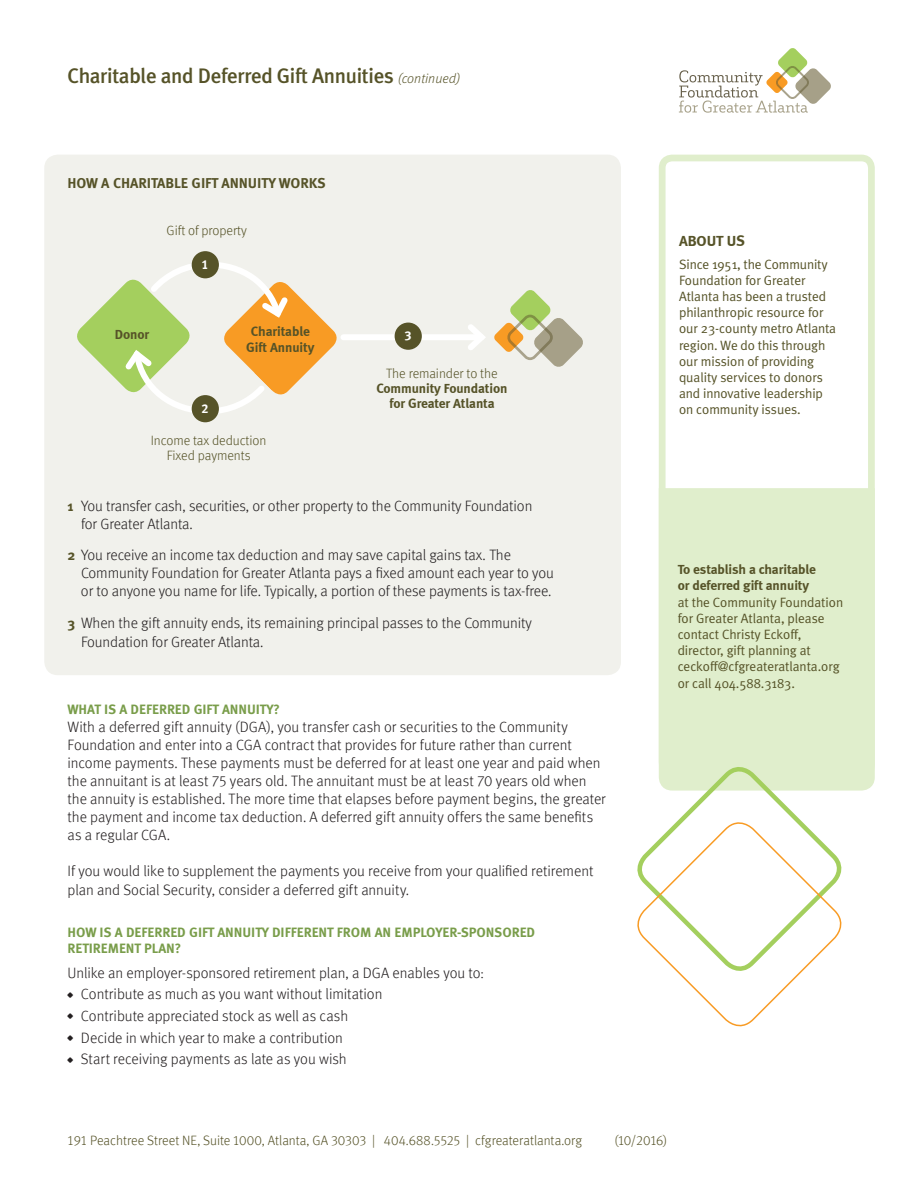
<style>
.page{position:relative;width:918px;height:1188px;background:#fff}
.page>*{position:absolute;margin:0;border:0;box-sizing:border-box;transform-origin:0 0}
.t1{font:500 21px "Meta Plus";letter-spacing:-.015em;color:#565328}
.t2{font:15px/18px "Meta Light LF";letter-spacing:-.005em;color:#231f20}
.t3{font:15px "Meta Bold LF";letter-spacing:-.005em;color:#565328}
.t4{font:14.25px "Meta Bold Caps";letter-spacing:-.005em;color:#565328}
.t5{font:13.5px/16.2px "Meta Plus Normal";letter-spacing:-.005em;color:#565328}
.t6{font:13.5px/15px "Meta Light LF";letter-spacing:-.005em;color:#565328;text-align:center}
.t7{font:13.5px/15px "Meta Bold LF";letter-spacing:-.005em;color:#565328;text-align:center}
.t8{font:13.5px/16.2px "Meta Bold Caps";letter-spacing:-.005em;color:#799d4a}
.t9{font:12.9px "Meta Bold LF";color:#fff}
.s1{font-family:"Meta OT";font-weight:300;font-style:italic;font-size:13.5px}
.s2{font-family:"Meta Bold Caps";font-size:14.25px;color:#565328}
</style>
<div class="page">
<div style="left:44px;top:155px;width:577px;height:520px;background:#f1f1ec;border-radius:14px"></div>
<div style="left:343px;top:334px;width:139px;height:6px;background:#fff"></div>
<div style="left:395px;top:323px;width:27px;height:27px;background:#565328;border-radius:50%"></div>
<svg style="left:468px;top:290px;width:115px;height:77px"></svg>
<div style="left:667px;top:488px;width:200px;height:295px;background:#e0eecc"></div>
<div style="left:659px;top:155px;width:216px;height:636px;border:7px solid #e0eecc;border-radius:10px"></div>
<svg style="left:658px;top:762px;width:188px;height:54px"></svg>
<svg style="left:679px;top:48px;width:152px;height:65px"></svg>
<svg style="left:637px;top:816px;width:205px;height:211px"></svg>
<svg style="left:77px;top:259px;width:260px;height:158px"></svg>
<div style="left:192px;top:251px;width:27px;height:27px;background:#565328;border-radius:50%"></div>
<div style="left:192px;top:395px;width:27px;height:27px;background:#565328;border-radius:50%"></div>
<h1 class="t1" style="left:68px;top:64px;width:394px">Charitable and Deferred Gift Annuities <span class="s1">(continued)</span></h1>
<p class="t4" style="left:68px;top:175px;width:260px">HOW A CHARITABLE GIFT ANNUITY WORKS</p>
<p class="t6" style="left:167px;top:223px;width:82px">Gift of property</p>
<p class="t9" style="left:201px;top:257px;width:9px">1</p>
<p class="t7" style="left:246px;top:324px;width:70px;line-height:15.8px">Charitable<br>Gift Annuity</p>
<p class="t7" style="left:115px;top:327px;width:36px">Donor</p>
<p class="t9" style="left:404px;top:328px;width:9px">3</p>
<p class="t9" style="left:201px;top:400px;width:9px">2</p>
<p class="t6" style="left:151px;top:432px;width:117px">Income tax deduction<br>Fixed payments</p>
<p class="t6" style="left:386px;top:365px;width:113px">The remainder to the</p>
<p class="t7" style="left:376px;top:380px;width:133px">Community Foundation for Greater Atlanta</p>
<p class="t2" style="left:81px;top:496px;width:453px;text-indent:-14px"><span class="s2">1</span> You transfer cash, securities, or other property to the Community Foundation for Greater Atlanta.</p>
<p class="t2" style="left:81px;top:546px;width:474px;text-indent:-13px"><span class="s2">2</span> You receive an income tax deduction and may save capital gains tax. The<br>Community Foundation for Greater Atlanta pays a fixed amount each year to you or to anyone you name for life. Typically, a portion of these payments is tax-free.</p>
<p class="t2" style="left:81px;top:613px;width:452px;line-height:18.9px;text-indent:-14px"><span class="s2">3</span> When the gift annuity ends, its remaining principal passes to the Community<br>Foundation for Greater Atlanta.</p>
<p class="t8" style="left:68px;top:701px;width:214px">WHAT IS A DEFERRED GIFT ANNUITY?</p>
<p class="t2" style="left:68px;top:718px;width:540px">With a deferred gift annuity (DGA), you transfer cash or securities to the Community Foundation and enter into a CGA contract that provides for future rather than current income payments. These payments must be deferred for at least one year and paid when the annuitant is at least 75 years old. The annuitant must be at least 70 years old when the annuity is established. The more time that elapses before payment begins, the greater the payment and income tax deduction. A deferred gift annuity offers the same benefits as a regular CGA.</p>
<p class="t2" style="left:68px;top:861px;width:527px;line-height:18.9px">If you would like to supplement the payments you receive from your qualified retirement plan and Social Security, consider a deferred gift annuity.</p>
<p class="t8" style="left:68px;top:924px;width:469px">HOW IS A DEFERRED GIFT ANNUITY DIFFERENT FROM AN EMPLOYER-SPONSORED<br>RETIREMENT PLAN?</p>
<p class="t2" style="left:68px;top:963px;width:418px">Unlike an employer-sponsored retirement plan, a DGA enables you to:</p>
<p class="t2" style="left:68px;top:985px;width:316px">• Contribute as much as you want without limitation</p>
<p class="t2" style="left:68px;top:1007px;width:282px">• Contribute appreciated stock as well as cash</p>
<p class="t2" style="left:68px;top:1028px;width:277px">• Decide in which year to make a contribution</p>
<p class="t2" style="left:68px;top:1050px;width:281px">• Start receiving payments as late as you wish</p>
<p class="t3" style="left:679px;top:232px;width:67px">ABOUT US</p>
<p class="t5" style="left:679px;top:256px;width:159px">Since 1951, the Community<br>Foundation for Greater<br>Atlanta has been a trusted philanthropic resource for our 23-county metro Atlanta region. We do this through our mission of providing quality services to donors and innovative leadership on community issues.</p>
<p class="t7" style="left:678px;top:561px;width:140px;line-height:16.2px;text-align:left">To establish a charitable or deferred gift annuity</p>
<p class="t5" style="left:678px;top:594px;width:167px">at the Community Foundation for Greater Atlanta, please contact Christy Eckoff, director, gift planning at ceckoff@cfgreateratlanta.org or call 404.588.3183.</p>
<p class="t6" style="left:68px;top:1132px;width:516px">191 Peachtree Street NE, Suite 1000, Atlanta, GA 30303 | 404.688.5525 | cfgreateratlanta.org</p>
<p class="t6" style="left:614px;top:1132px;width:55px">(10/2016)</p>
</div>
